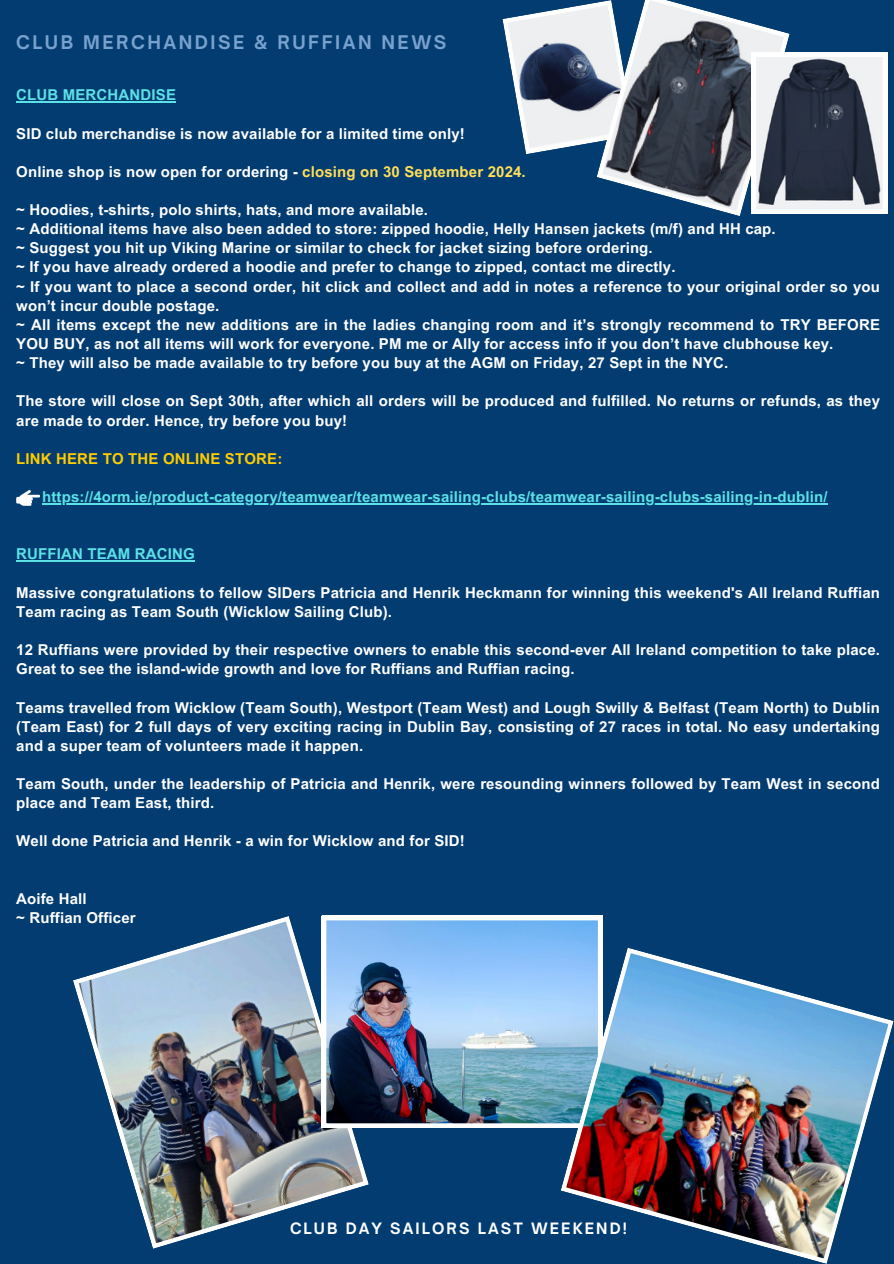
<style>
.page{position:relative;width:894px;height:1264px;background:#fff}
.page>*{position:absolute;margin:0;border:0;box-sizing:border-box;transform-origin:0 0}
.t1{font:700 18px "Open Sauce One";letter-spacing:.14em;color:#79a1cd}
.t2{font:700 15px/19.2px "Arial MT Pro";letter-spacing:.01em;color:#fff}
.t3{font:700 15px "Arial MT Pro";letter-spacing:.01em;color:#5ce1e6}
.t4{font:700 15px "Open Sauce One";letter-spacing:.14em;color:#fff}
.t5{font:700 15px "Arial MT Pro";letter-spacing:.01em;color:#fc0}
.s1{color:#ffde59}
</style>
<div class="page">
<div style="left:0;top:0;width:893px;height:1263px;background:#023c71"></div>
<hr style="left:16px;top:101px;width:160px;height:1px;background:#5ce1e6">
<hr style="left:42px;top:503px;width:785px;height:1px;background:#5ce1e6">
<hr style="left:16px;top:560px;width:179px;height:1px;background:#5ce1e6">
<img style="left:73px;top:916px;width:295px;height:332px">
<img style="left:322px;top:915px;width:280px;height:212px">
<img style="left:560px;top:947px;width:333px;height:316px">
<svg style="left:502px;top:0;width:384px;height:216px"></svg>
<svg style="left:16px;top:490px;width:24px;height:15px"></svg>
<p class="t1" style="left:16px;top:31px;width:431px">CLUB MERCHANDISE &amp; RUFFIAN NEWS</p>
<p class="t3" style="left:16px;top:89px;width:161px">CLUB MERCHANDISE</p>
<p class="t2" style="left:16px;top:125px;width:450px">SID club merchandise is now available for a limited time only!</p>
<h1 class="t2" style="left:16px;top:164px;width:511px">Online shop is now open for ordering - <span class="s1">closing on 30 September 2024.</span></h1>
<p class="t2" style="left:16px;top:202px;width:413px">~ Hoodies, t-shirts, polo shirts, hats, and more available.</p>
<h2 class="t2" style="left:16px;top:221px;width:760px">~ Additional items have also been added to store: zipped hoodie, Helly Hansen jackets (m/f) and HH cap.</h2>
<p class="t2" style="left:16px;top:240px;width:638px">~ Suggest you hit up Viking Marine or similar to check for jacket sizing before ordering.</p>
<p class="t2" style="left:16px;top:259px;width:660px">~ If you have already ordered a hoodie and prefer to change to zipped, contact me directly.</p>
<p class="t2" style="left:16px;top:278px;width:865px">~ If you want to place a second order, hit click and collect and add in notes a reference to your original order so you won’t incur double postage.</p>
<p class="t2" style="left:16px;top:317px;width:865px">~ All items except the new additions are in the ladies changing room and it’s strongly recommend to TRY BEFORE<br>YOU BUY, as not all items will work for everyone. PM me or Ally for access info if you don’t have clubhouse key.</p>
<p class="t2" style="left:16px;top:355px;width:713px">~ They will also be made available to try before you buy at the AGM on Friday, 27 Sept in the NYC.</p>
<p class="t2" style="left:16px;top:393px;width:865px">The store will close on Sept 30th, after which all orders will be produced and fulfilled. No returns or refunds, as they are made to order. Hence, try before you buy!</p>
<p class="t5" style="left:16px;top:453px;width:267px">LINK HERE TO THE ONLINE STORE:</p>
<p class="t3" style="left:42px;top:491px;width:786px">https://4orm.ie/product-category/teamwear/teamwear-sailing-clubs/teamwear-sailing-clubs-sailing-in-dublin/</p>
<p class="t3" style="left:16px;top:548px;width:180px">RUFFIAN TEAM RACING</p>
<p class="t2" style="left:16px;top:584px;width:865px">Massive congratulations to fellow SIDers Patricia and Henrik Heckmann for winning this weekend's All Ireland Ruffian<br>Team racing as Team South (Wicklow Sailing Club).</p>
<h2 class="t2" style="left:16px;top:642px;width:865px">12 Ruffians were provided by their respective owners to enable this second-ever All Ireland competition to take place.<br>Great to see the island-wide growth and love for Ruffians and Ruffian racing.</h2>
<h2 class="t2" style="left:16px;top:699px;width:865px;text-align:justify">Teams travelled from Wicklow (Team South), Westport (Team West) and Lough Swilly &amp; Belfast (Team North) to Dublin (Team East) for 2 full days of very exciting racing in Dublin Bay, consisting of 27 races in total. No easy undertaking and a super team of volunteers made it happen.</h2>
<p class="t2" style="left:16px;top:776px;width:865px">Team South, under the leadership of Patricia and Henrik, were resounding winners followed by Team West in second place and Team East, third.</p>
<p class="t2" style="left:16px;top:833px;width:450px">Well done Patricia and Henrik - a win for Wicklow and for SID!</p>
<p class="t2" style="left:16px;top:890px;width:72px">Aoife Hall</p>
<p class="t2" style="left:16px;top:910px;width:121px">~ Ruffian Officer</p>
<p class="t4" style="left:290px;top:1218px;width:338px">CLUB DAY SAILORS LAST WEEKEND!</p>
</div>
